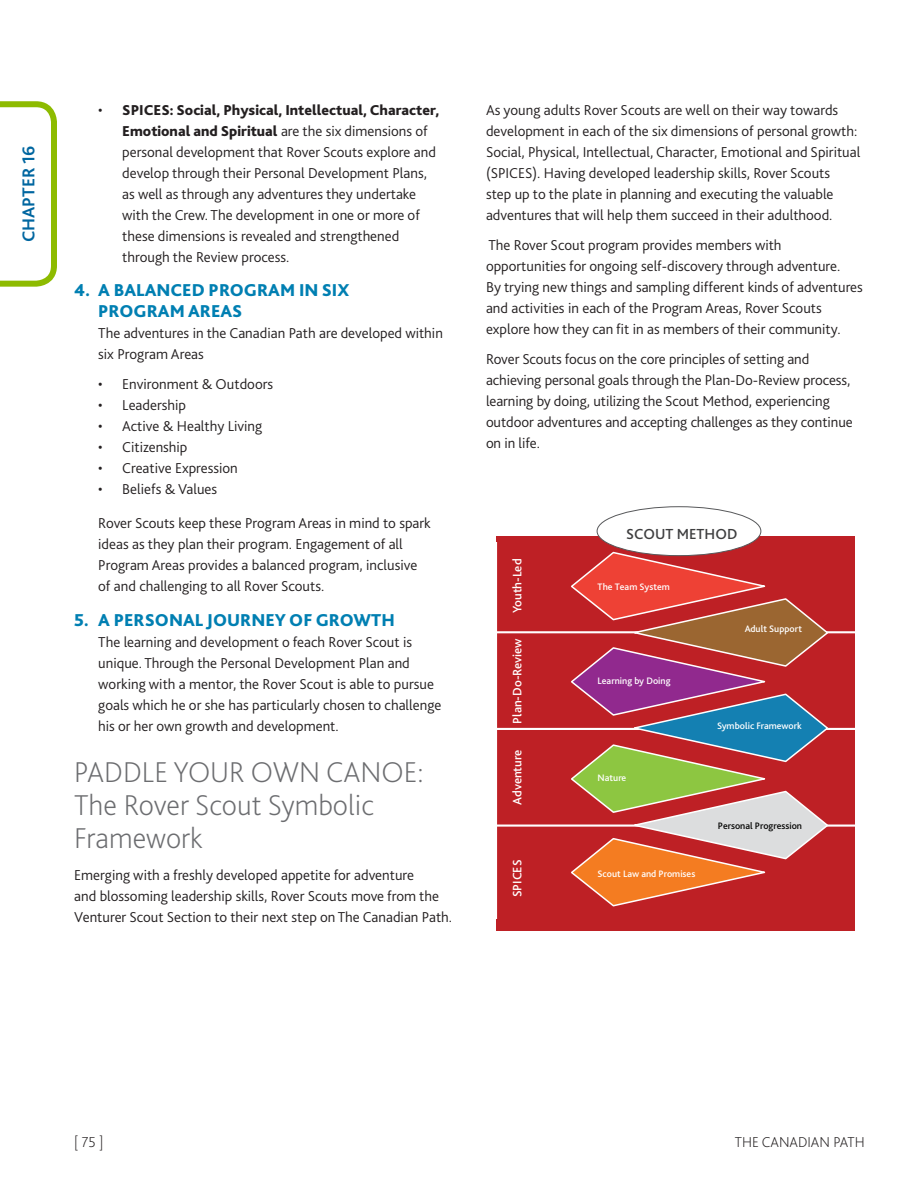
<style>
.page{position:relative;width:918px;height:1188px;background:#fff}
.page>*{position:absolute;margin:0;border:0;box-sizing:border-box;transform-origin:0 0}
.HD_2___Grey_title{font:200 30px/33px "Bliss 2";color:#6c6d70}
.t1{font:800 18px/21px "Bliss 2";color:#007fb2}
.t2{font:700 18px "Bliss 2";color:#0066a0}
.t3{font:500 15.3px "Bliss 2";color:#3e3e3f}
.Body{font:300 15px/21px "Bliss 2";color:#231f20}
.Indented_body{font:300 15px/21px "Bliss 2";color:#231f20}
.t4{font:200 15px "Bliss 2";color:#231f20}
.t5{font:500 12.75px "Bliss 2";color:#fff}
.t6{font:500 9.75px "Bliss 2";letter-spacing:-.005em;color:#fff}
.t7{font:500 9.75px "Bliss 2";letter-spacing:-.005em;color:#050504}
.s1{font-weight:800}
</style>
<div class="page">
<svg style="left:0;top:101px;width:57px;height:186px"></svg>
<div style="left:497px;top:536px;width:358px;height:395px;background:#be2025"></div>
<div style="left:597px;top:507px;width:164px;height:49px;background:#fff;border-radius:50%"></div>
<hr style="left:496px;top:631px;width:359px;height:2px;background:#fff">
<hr style="left:497px;top:728px;width:358px;height:2px;background:#fff">
<hr style="left:496px;top:825px;width:359px;height:2px;background:#fff">
<svg style="left:570px;top:551px;width:260px;height:356px"></svg>
<p class="t2" style="left:17px;top:242px;width:98px;rotate:-90deg">CHAPTER 16</p>
<p class="Body" style="left:122px;top:99px;width:318px;text-indent:-24px">• <span class="s1">SPICES: Social, Physical, Intellectual, Character, Emotional and Spiritual</span> are the six dimensions of personal development that Rover Scouts explore and develop through their Personal Development Plans, as well as through any adventures they undertake with the Crew. The development in one or more of these dimensions is revealed and strengthened through the Review process.</p>
<p class="t1" style="left:98px;top:279px;width:253px;text-indent:-24px">4. A BALANCED PROGRAM IN SIX<br>PROGRAM AREAS</p>
<p class="Indented_body" style="left:98px;top:322px;width:346px">The adventures in the Canadian Path are developed within six Program Areas</p>
<p class="Body" style="left:98px;top:373px;width:177px">• Environment &amp; Outdoors</p>
<p class="Body" style="left:98px;top:394px;width:89px">• Leadership</p>
<p class="Body" style="left:98px;top:415px;width:166px">• Active &amp; Healthy Living</p>
<p class="Body" style="left:98px;top:436px;width:91px">• Citizenship</p>
<p class="Body" style="left:98px;top:457px;width:141px">• Creative Expression</p>
<p class="Body" style="left:98px;top:478px;width:120px">• Beliefs &amp; Values</p>
<p class="Indented_body" style="left:98px;top:513px;width:334px">Rover Scouts keep these Program Areas in mind to spark ideas as they plan their program. Engagement of all Program Areas provides a balanced program, inclusive of and challenging to all Rover Scouts.</p>
<p class="t1" style="left:74px;top:609px;width:322px">5. A PERSONAL JOURNEY OF GROWTH</p>
<p class="Indented_body" style="left:98px;top:631px;width:345px">The learning and development o feach Rover Scout is unique. Through the Personal Development Plan and working with a mentor, the Rover Scout is able to pursue goals which he or she has particularly chosen to challenge his or her own growth and development.</p>
<p class="HD_2___Grey_title" style="left:74px;top:754px;width:351px">PADDLE YOUR OWN CANOE:<br>The Rover Scout Symbolic<br>Framework</p>
<p class="Body" style="left:74px;top:864px;width:379px">Emerging with a freshly developed appetite for adventure<br>and blossoming leadership skills, Rover Scouts move from the<br>Venturer Scout Section to their next step on The Canadian Path.</p>
<p class="Body" style="left:486px;top:99px;width:376px">As young adults Rover Scouts are well on their way towards development in each of the six dimensions of personal growth:<br>Social, Physical, Intellectual, Character, Emotional and Spiritual (SPICES). Having developed leadership skills, Rover Scouts<br>step up to the plate in planning and executing the valuable adventures that will help them succeed in their adulthood.</p>
<p class="Body" style="left:486px;top:234px;width:378px">The Rover Scout program provides members with opportunities for ongoing self-discovery through adventure.<br>By trying new things and sampling different kinds of adventures and activities in each of the Program Areas, Rover Scouts explore how they can fit in as members of their community.</p>
<p class="Body" style="left:486px;top:348px;width:368px">Rover Scouts focus on the core principles of setting and achieving personal goals through the Plan-Do-Review process, learning by doing, utilizing the Scout Method, experiencing outdoor adventures and accepting challenges as they continue on in life.</p>
<p class="t5" style="left:509px;top:613px;width:56px;rotate:-90deg">Youth-Led</p>
<p class="t5" style="left:509px;top:724px;width:87px;rotate:-90deg">Plan-Do-Review</p>
<p class="t5" style="left:509px;top:805px;width:57px;rotate:-90deg">Adventure</p>
<p class="t5" style="left:509px;top:897px;width:39px;rotate:-90deg">SPICES</p>
<p class="t3" style="left:626px;top:524px;width:113px">SCOUT METHOD</p>
<p class="t6" style="left:598px;top:581px;width:74px">The Team System</p>
<p class="t6" style="left:598px;top:675px;width:75px">Learning by Doing</p>
<p class="t6" style="left:598px;top:772px;width:30px">Nature</p>
<p class="t6" style="left:598px;top:867px;width:99px">Scout Law and Promises</p>
<p class="t6" style="left:745px;top:623px;width:59px">Adult Support</p>
<p class="t6" style="left:717px;top:720px;width:86px">Symbolic Framework</p>
<p class="t7" style="left:718px;top:819px;width:86px">Personal Progression</p>
<p class="t4" style="left:74px;top:1133px;width:31px">[ 75 ]</p>
<p class="t4" style="left:735px;top:1133px;width:131px">THE CANADIAN PATH</p>
</div>
